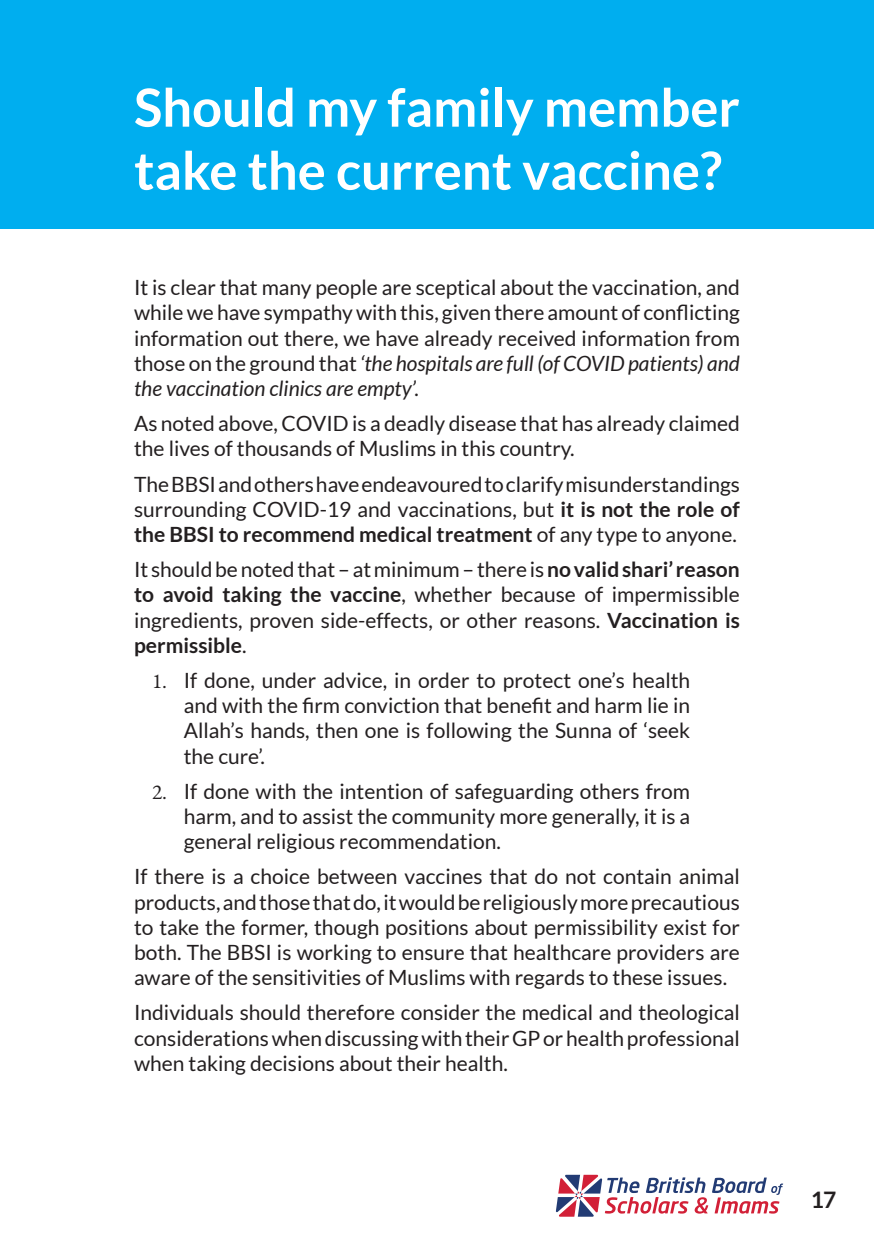
<style>
.page{position:relative;width:874px;height:1241px;background:#fff}
.page>*{position:absolute;margin:0;border:0;box-sizing:border-box;transform-origin:0 0}
.t1{font:700 52.5px/63px "Lato";color:#fff}
.t2{font:700 22.75px "Lato";color:#231f20}
.t3{font:21px/25.2px "Lato";color:#231f20;text-align:justify}
.s1{font-style:italic}
.s2{font-weight:700}
.s3{font-family:"EB Garamond"}
</style>
<div class="page">
<svg style="left:556px;top:1174px;width:226px;height:42px"></svg>
<div style="left:0;top:0;width:873px;height:228px;background:#00aeef"></div>
<p class="t1" style="left:134px;top:75px;width:607px">Should my family member take the current vaccine?</p>
<p class="t3" style="left:134px;top:275px;width:607px">It is clear that many people are sceptical about the vaccination, and while we have sympathy with this, given there amount of conflicting information out there, we have already received information from those on the ground that <span class="s1">‘the hospitals are full (of COVID patients) and the vaccination clinics are empty’.</span></p>
<p class="t3" style="left:134px;top:411px;width:607px">As noted above, COVID is a deadly disease that has already claimed the lives of thousands of Muslims in this country.</p>
<p class="t3" style="left:134px;top:471px;width:607px">The BBSI and others have endeavoured to clarify misunderstandings surrounding COVID-19 and vaccinations, but <span class="s2">it is not the role of the BBSI to recommend medical treatment</span> of any type to anyone.</p>
<p class="t3" style="left:134px;top:556px;width:607px">It should be noted that – at minimum – there is <span class="s2">no valid shari’ reason to avoid taking the vaccine</span>, whether because of impermissible ingredients, proven side-effects, or other reasons. <span class="s2">Vaccination is permissible</span>.</p>
<p class="t3" style="left:184px;top:667px;width:508px;text-indent:-32px"><span class="s3">1.</span> If done, under advice, in order to protect one’s health and with the firm conviction that benefit and harm lie in Allah’s hands, then one is following the Sunna of ‘seek the cure’.</p>
<p class="t3" style="left:184px;top:778px;width:507px;text-indent:-32px"><span class="s3">2.</span> If done with the intention of safeguarding others from harm, and to assist the community more generally, it is a general religious recommendation.</p>
<p class="t3" style="left:134px;top:863px;width:607px">If there is a choice between vaccines that do not contain animal products, and those that do, it would be religiously more precautious to take the former, though positions about permissibility exist for both. The BBSI is working to ensure that healthcare providers are aware of the sensitivities of Muslims with regards to these issues.</p>
<p class="t3" style="left:134px;top:999px;width:607px">Individuals should therefore consider the medical and theological considerations when discussing with their GP or health professional when taking decisions about their health.</p>
<p class="t2" style="left:810px;top:1186px;width:27px">17</p>
</div>
